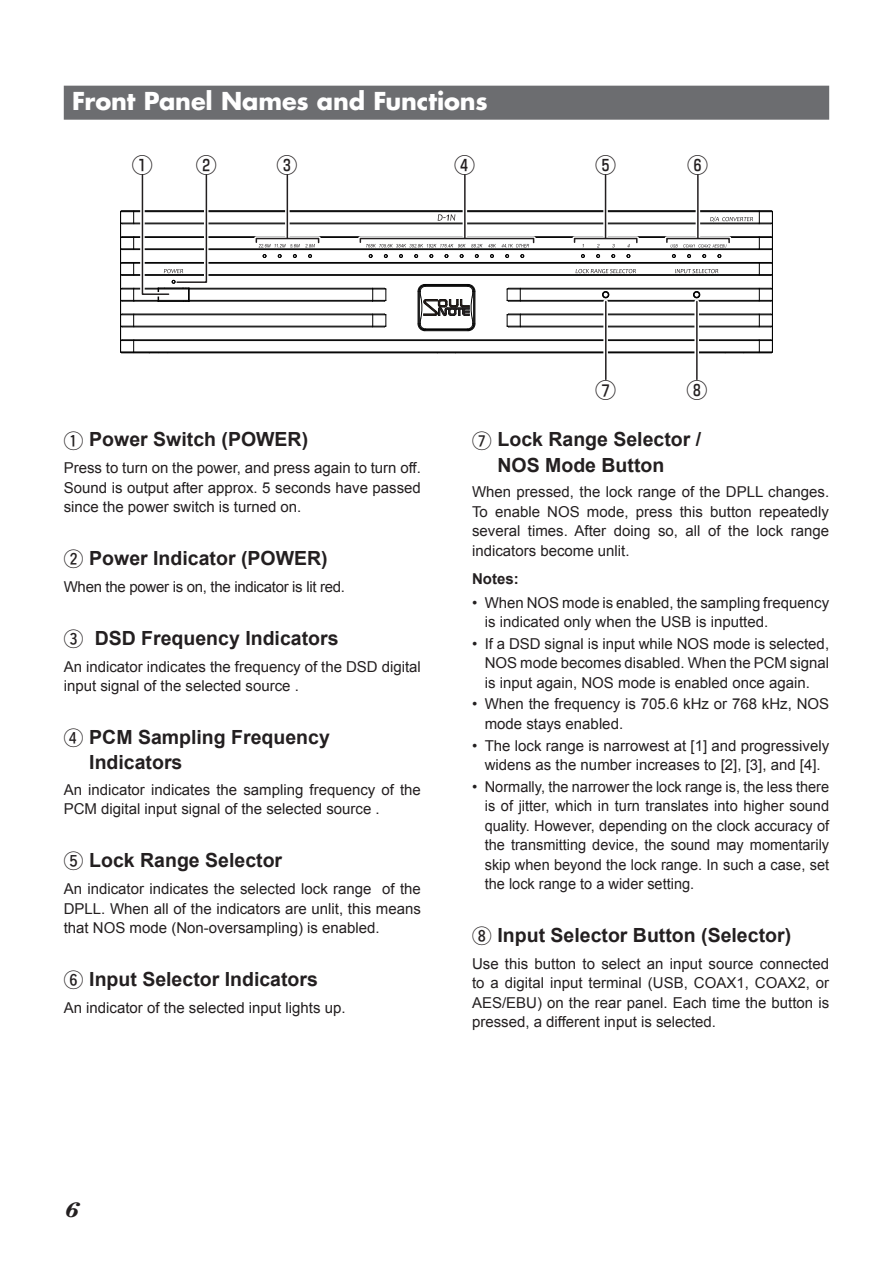
<style>
.page{position:relative;width:893px;height:1263px;background:#fff}
.page>*{position:absolute;margin:0;border:0;box-sizing:border-box;transform-origin:0 0}
.t1{font:700 24px "Futura Std";letter-spacing:-.005em;color:#fff}
.t2{font:500 21px "Shin Go Pro";color:#231f20}
.t3{font:italic 700 21px "Century Schoolbook";color:#231f20;scale:1.3 1}
.t4{font:700 19.5px/25.3px "Arial";color:#231f20}
.t5{font:15px/19.5px "Arial";color:#231f20;text-align:justify}
.t6{font:15px "Arial";letter-spacing:-.02em;color:#231f20}
.t7{font:700 15px "Arial";color:#231f20}
.s1{font-family:"Marks WHT";font-weight:400}
</style>
<div class="page">
<div style="left:64px;top:86px;width:765px;height:34px;background:#6c6d70"></div>
<svg style="left:120px;top:210px;width:653px;height:144px"></svg>
<svg style="left:418px;top:284px;width:57px;height:47px"></svg>
<svg style="left:576px;top:269px;width:60px;height:4px"></svg>
<svg style="left:675px;top:269px;width:43px;height:4px"></svg>
<svg style="left:710px;top:217px;width:43px;height:5px"></svg>
<svg style="left:438px;top:214px;width:17px;height:7px"></svg>
<svg style="left:259px;top:245px;width:56px;height:3px"></svg>
<svg style="left:671px;top:245px;width:55px;height:2px"></svg>
<svg style="left:366px;top:245px;width:163px;height:3px"></svg>
<svg style="left:120px;top:174px;width:91px;height:128px"></svg>
<div style="left:603px;top:302px;width:5px;height:77px;background:#fff"></div>
<hr style="left:605px;top:302px;width:2px;height:77px;background:#231f20">
<div style="left:694px;top:302px;width:5px;height:77px;background:#fff"></div>
<hr style="left:696px;top:302px;width:2px;height:77px;background:#231f20">
<svg style="left:285px;top:175px;width:5px;height:61px"></svg>
<div style="left:254px;top:236px;width:67px;height:9px;border:4px solid #fff"></div>
<div style="left:256px;top:238px;width:63px;height:5px;border:2px solid #231f20"></div>
<hr style="left:287px;top:175px;width:1px;height:63px;background:#231f20">
<svg style="left:603px;top:175px;width:5px;height:61px"></svg>
<div style="left:572px;top:236px;width:67px;height:9px;border:4px solid #fff"></div>
<div style="left:574px;top:238px;width:64px;height:5px;border:2px solid #231f20"></div>
<hr style="left:605px;top:175px;width:1px;height:63px;background:#231f20">
<hr style="left:696px;top:175px;width:4px;height:64px;background:#fff">
<div style="left:665px;top:236px;width:66px;height:9px;border:4px solid #fff"></div>
<div style="left:666px;top:238px;width:64px;height:5px;border:2px solid #231f20"></div>
<hr style="left:697px;top:175px;width:2px;height:63px;background:#231f20">
<hr style="left:463px;top:175px;width:4px;height:64px;background:#fff">
<div style="left:358px;top:236px;width:178px;height:9px;border:4px solid #fff"></div>
<div style="left:360px;top:238px;width:174px;height:5px;border:2px solid #231f20"></div>
<hr style="left:464px;top:175px;width:2px;height:63px;background:#231f20">
<h1 class="t1" style="left:72px;top:85px;width:417px">Front Panel Names and Functions</h1>
<h2 class="t2" style="left:132px;top:148px;width:22px">①</h2>
<h2 class="t2" style="left:196px;top:148px;width:22px">②</h2>
<h2 class="t2" style="left:276px;top:148px;width:22px">③</h2>
<h2 class="t2" style="left:454px;top:147px;width:22px">④</h2>
<h2 class="t2" style="left:595px;top:147px;width:22px">⑤</h2>
<h2 class="t2" style="left:687px;top:147px;width:22px">⑥</h2>
<h2 class="t2" style="left:595px;top:372px;width:22px">⑦</h2>
<h2 class="t2" style="left:686px;top:372px;width:22px">⑧</h2>
<h3 class="t4" style="left:64px;top:427px;width:246px"><span class="s1">Q</span> Power Switch (POWER)</h3>
<p class="t5" style="left:64px;top:459px;width:359px">Press to turn on the power, and press again to turn off.<br>Sound is output after approx. 5 seconds have passed since the power switch is turned on.</p>
<h3 class="t4" style="left:64px;top:546px;width:265px"><span class="s1">W</span> Power Indicator (POWER)</h3>
<p class="t6" style="left:64px;top:577px;width:283px">When the power is on, the indicator is lit red.</p>
<h3 class="t4" style="left:64px;top:626px;width:276px"><span class="s1">E</span> DSD Frequency Indicators</h3>
<p class="t5" style="left:64px;top:657px;width:359px">An indicator indicates the frequency of the DSD digital input signal of the selected source .</p>
<h3 class="t4" style="left:89px;top:725px;width:242px;text-indent:-26px"><span class="s1">R</span> PCM Sampling Frequency<br>Indicators</h3>
<p class="t5" style="left:64px;top:780px;width:359px">An indicator indicates the sampling frequency of the<br>PCM digital input signal of the selected source .</p>
<h3 class="t4" style="left:64px;top:848px;width:220px"><span class="s1">T</span> Lock Range Selector</h3>
<p class="t5" style="left:64px;top:879px;width:359px">An indicator indicates the selected lock range of the DPLL. When all of the indicators are unlit, this means that NOS mode (Non-oversampling) is enabled.</p>
<h3 class="t4" style="left:64px;top:967px;width:256px"><span class="s1">Y</span> Input Selector Indicators</h3>
<p class="t5" style="left:64px;top:998px;width:283px">An indicator of the selected input lights up.</p>
<h3 class="t4" style="left:472px;top:427px;width:231px;text-align:center"><span class="s1">U</span> Lock Range Selector /<br>NOS Mode Button</h3>
<p class="t5" style="left:472px;top:483px;width:359px">When pressed, the lock range of the DPLL changes.<br>To enable NOS mode, press this button repeatedly several times. After doing so, all of the lock range indicators become unlit.</p>
<p class="t7" style="left:472px;top:569px;width:48px">Notes:</p>
<p class="t5" style="left:485px;top:593px;width:346px;text-indent:-13px">• When NOS mode is enabled, the sampling frequency is indicated only when the USB is inputted.</p>
<p class="t5" style="left:485px;top:634px;width:346px;text-indent:-13px">• If a DSD signal is input while NOS mode is selected, NOS mode becomes disabled. When the PCM signal is input again, NOS mode is enabled once again.</p>
<p class="t5" style="left:485px;top:695px;width:346px;text-indent:-13px">• When the frequency is 705.6 kHz or 768 kHz, NOS mode stays enabled.</p>
<p class="t5" style="left:472px;top:736px;width:359px;text-align:center">• The lock range is narrowest at [1] and progressively widens as the number increases to [2], [3], and [4].</p>
<p class="t5" style="left:485px;top:777px;width:346px;text-indent:-13px">• Normally, the narrower the lock range is, the less there is of jitter, which in turn translates into higher sound quality. However, depending on the clock accuracy of the transmitting device, the sound may momentarily skip when beyond the lock range. In such a case, set the lock range to a wider setting.</p>
<h3 class="t4" style="left:472px;top:923px;width:321px"><span class="s1">I</span> Input Selector Button (Selector)</h3>
<p class="t5" style="left:472px;top:954px;width:359px">Use this button to select an input source connected to a digital input terminal (USB, COAX1, COAX2, or AES/EBU) on the rear panel. Each time the button is pressed, a different input is selected.</p>
<h2 class="t3" style="left:64px;top:1194px;width:14px">6</h2>
</div>
